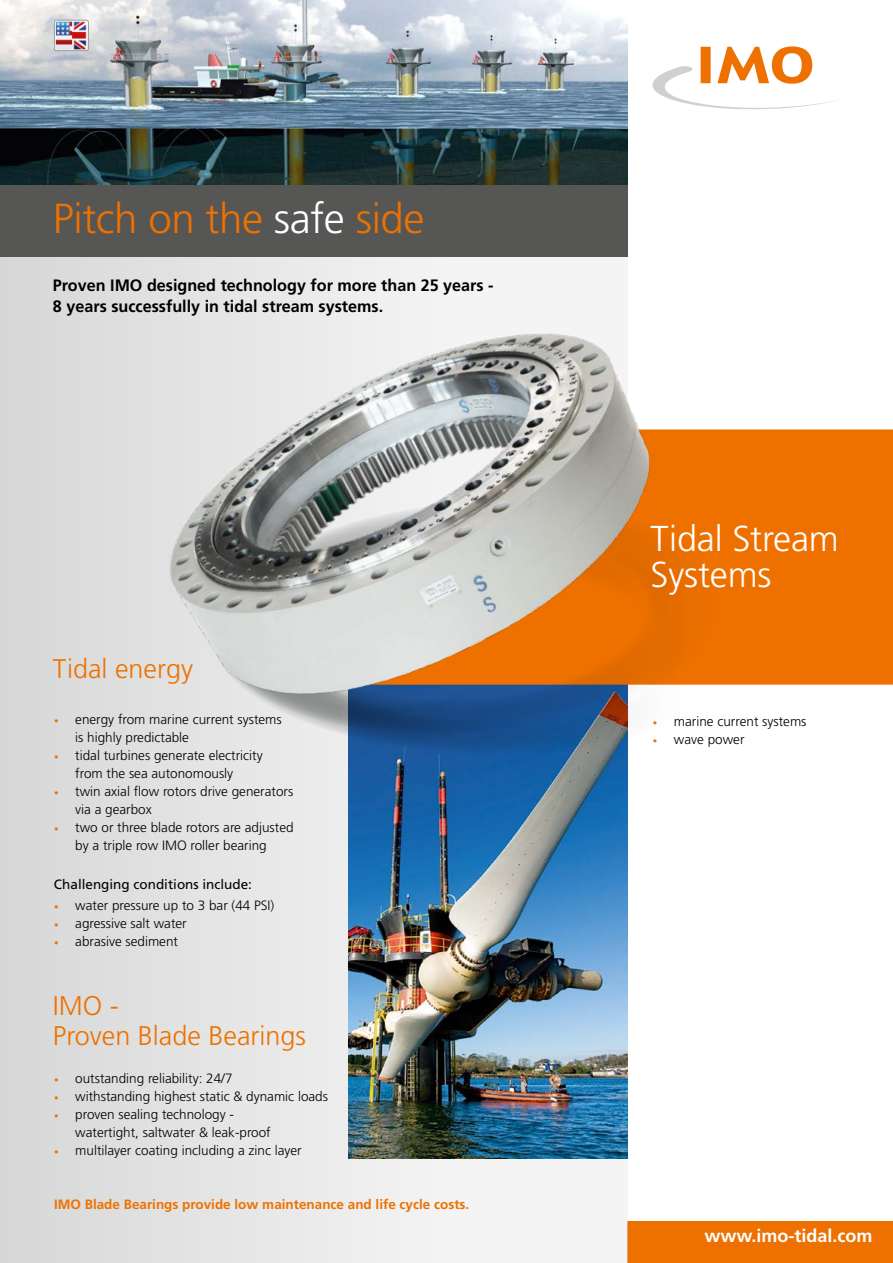
<style>
.page{position:relative;width:893px;height:1263px;background:#fff}
.page>*{position:absolute;margin:0;border:0;box-sizing:border-box;transform-origin:0 0}
.t1{font:300 42px "Frutiger";letter-spacing:-.01em;color:#ee7100}
.t2{font:300 36px/36px "Frutiger";letter-spacing:-.005em;color:#fff}
.t3{font:300 27px/30px "Frutiger";color:#ee7100}
.t4{font:700 18px "Frutiger";color:#fff}
.t5{font:700 16.5px/21px "Frutiger";color:#000}
.t6{font:300 13.5px/18px "Frutiger";color:#000}
.t7{font:700 13.5px "Frutiger";color:#ee7100}
.t8{font:13.5px "Frutiger";color:#000}
.s1{color:#fff}
.s2{font-size:9px;color:#ee7100}
</style>
<div class="page">
<div style="left:627px;top:1221px;width:266px;height:42px;background:#ee7100"></div>
<svg style="left:652px;top:46px;width:184px;height:64px"></svg>
<div style="left:0;top:0;width:627px;height:1263px;background:linear-gradient(to right,#d8d9d9,#f9fafa)"></div>
<img style="left:349px;top:792px;width:278px;height:367px">
<img style="left:0;top:0;width:627px;height:185px">
<div style="left:0;top:185px;width:627px;height:71px;background:#565655"></div>
<div style="left:743px;top:429px;width:150px;height:256px;background:#ee7100"></div>
<img style="left:72px;top:22px;width:15px;height:27px">
<img style="left:54px;top:20px;width:18px;height:31px">
<div style="left:54px;top:20px;width:35px;height:31px;border:1px solid #9c9c9d;border-radius:2px"></div>
<img style="left:90px;top:193px;width:653px;height:599px">
<h1 class="t1" style="left:53px;top:195px;width:373px">Pitch on the <span class="s1">safe</span> side</h1>
<p class="t5" style="left:53px;top:275px;width:442px">Proven IMO designed technology for more than 25 years -<br>8 years successfully in tidal stream systems.</p>
<h3 class="t3" style="left:53px;top:654px;width:142px">Tidal energy</h3>
<p class="t6" style="left:75px;top:710px;width:208px;text-indent:-21px"><span class="s2">•</span> energy from marine current systems is highly predictable</p>
<p class="t6" style="left:75px;top:746px;width:189px;text-indent:-21px"><span class="s2">•</span> tidal turbines generate electricity from the sea autonomously</p>
<p class="t6" style="left:75px;top:782px;width:220px;text-indent:-21px"><span class="s2">•</span> twin axial flow rotors drive generators via a gearbox</p>
<p class="t6" style="left:54px;top:818px;width:241px;text-align:center"><span class="s2">•</span> two or three blade rotors are adjusted by a triple row IMO roller bearing</p>
<p class="t8" style="left:54px;top:876px;width:200px">Challenging conditions include:</p>
<p class="t6" style="left:54px;top:896px;width:222px"><span class="s2">•</span> water pressure up to 3 bar (44 PSI)</p>
<p class="t6" style="left:54px;top:914px;width:134px"><span class="s2">•</span> agressive salt water</p>
<p class="t6" style="left:54px;top:932px;width:126px"><span class="s2">•</span> abrasive sediment</p>
<h3 class="t3" style="left:53px;top:990px;width:255px">IMO -<br>Proven Blade Bearings</h3>
<p class="t6" style="left:54px;top:1069px;width:180px"><span class="s2">•</span> outstanding reliability: 24/7</p>
<p class="t6" style="left:54px;top:1087px;width:276px"><span class="s2">•</span> withstanding highest static &amp; dynamic loads</p>
<p class="t6" style="left:75px;top:1105px;width:197px;text-indent:-21px"><span class="s2">•</span> proven sealing technology - watertight, saltwater &amp; leak-proof</p>
<p class="t6" style="left:54px;top:1141px;width:249px"><span class="s2">•</span> multilayer coating including a zinc layer</p>
<p class="t7" style="left:54px;top:1196px;width:417px">IMO Blade Bearings provide low maintenance and life cycle costs.</p>
<h2 class="t2" style="left:651px;top:520px;width:190px">Tidal Stream<br>Systems</h2>
<p class="t6" style="left:653px;top:712px;width:155px"><span class="s2">•</span> marine current systems</p>
<p class="t6" style="left:653px;top:730px;width:93px"><span class="s2">•</span> wave power</p>
<h3 class="t4" style="left:704px;top:1225px;width:170px">www.imo-tidal.com</h3>
</div>
